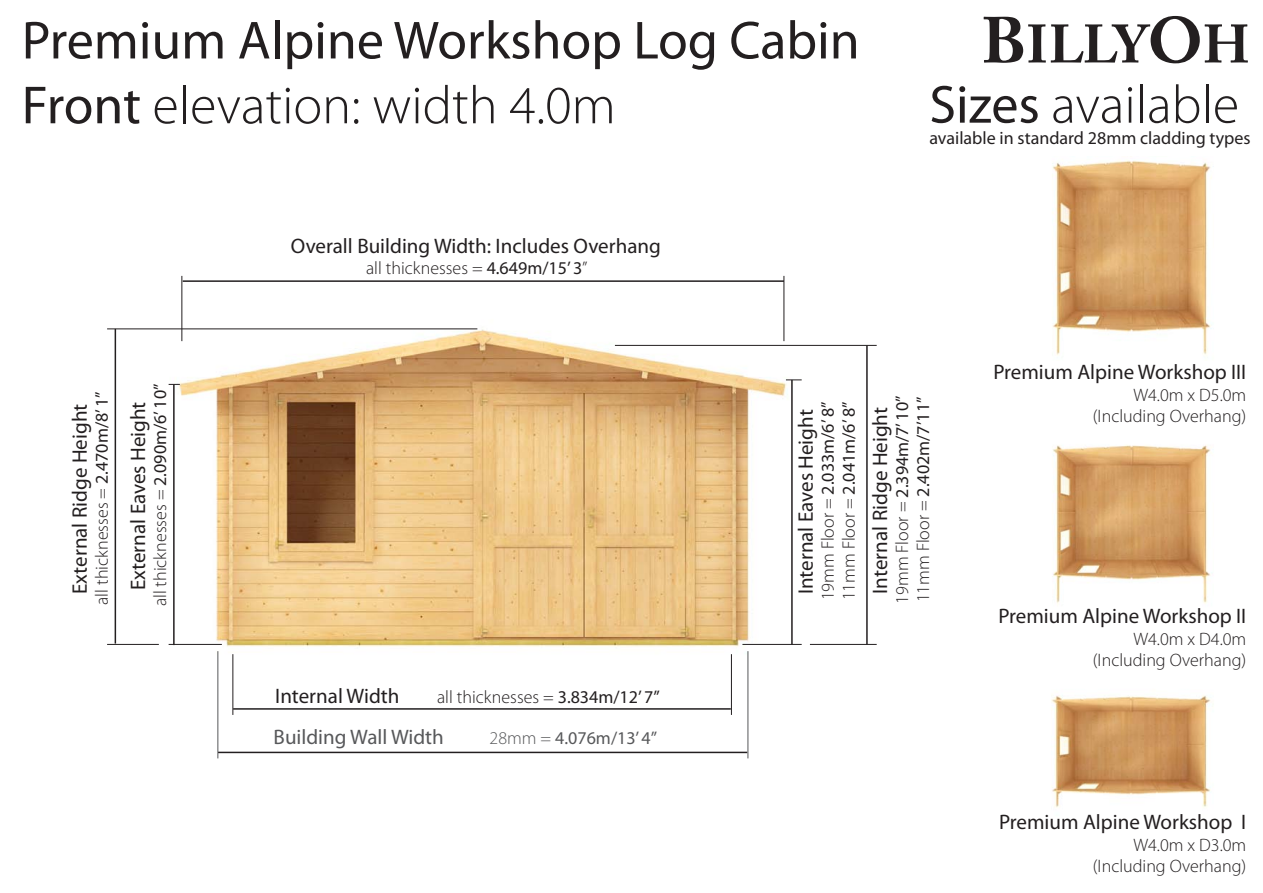
<style>
.page{position:relative;width:1263px;height:893px;background:#fff}
.page>*{position:absolute;margin:0;border:0;box-sizing:border-box;transform-origin:0 0}
.t1{font:54px/64.8px "Myriad Pro";color:#231f20}
.t2{font:300 54px "Myriad Pro";color:#231f20}
.t3{font:700 53.55px "Adobe Caslon Pro";color:#231f20}
.t4{font:21px "Myriad Pro";color:#231f20}
.t5{font:21px "Myriad Pro";color:#57585a}
.t6{font:300 18px/21.6px "Myriad Pro";color:#231f20;text-align:right}
.t7{font:18px/21px "Myriad Pro";color:#231f20}
.t8{font:18px "Myriad Pro";color:#57585a}
.s1{font-weight:300}
.s2{font-weight:400}
.s3{font-size:64.35px}
</style>
<div class="page">
<img style="left:113px;top:275px;width:741px;height:392px">
<hr style="left:183px;top:280px;width:601px;height:2px;background:#231f20">
<hr style="left:181px;top:276px;width:1px;height:65px;background:#231f20">
<hr style="left:783px;top:276px;width:1px;height:65px;background:#231f20">
<hr style="left:217px;top:651px;width:1px;height:107px;background:#57585a">
<hr style="left:218px;top:752px;width:529px;height:1px;background:#231f20">
<hr style="left:747px;top:651px;width:1px;height:107px;background:#57585a">
<hr style="left:232px;top:654px;width:1px;height:61px;background:#231f20">
<hr style="left:233px;top:708px;width:498px;height:2px;background:#231f20">
<hr style="left:731px;top:654px;width:1px;height:61px;background:#231f20">
<hr style="left:115px;top:329px;width:1px;height:315px;background:#231f20">
<hr style="left:107px;top:644px;width:52px;height:1px;background:#231f20">
<hr style="left:107px;top:328px;width:370px;height:1px;background:#231f20">
<hr style="left:173px;top:384px;width:2px;height:261px;background:#231f20">
<hr style="left:169px;top:644px;width:53px;height:1px;background:#231f20">
<hr style="left:791px;top:380px;width:2px;height:264px;background:#231f20">
<hr style="left:742px;top:644px;width:60px;height:1px;background:#231f20">
<svg style="left:786px;top:379px;width:16px;height:1px"></svg>
<hr style="left:866px;top:345px;width:2px;height:299px;background:#231f20">
<hr style="left:810px;top:644px;width:67px;height:1px;background:#231f20">
<hr style="left:615px;top:345px;width:262px;height:1px;background:#231f20">
<img style="left:1051px;top:695px;width:160px;height:113px">
<img style="left:1053px;top:445px;width:159px;height:159px">
<img style="left:1052px;top:160px;width:160px;height:196px">
<p class="t1" style="left:22px;top:9px;width:839px">Premium Alpine Workshop Log Cabin<br>Front <span class="s1">elevation: width 4.0m</span></p>
<p class="t4" style="left:291px;top:234px;width:371px">Overall Building Width: Includes Overhang</p>
<p class="t6" style="left:366px;top:257px;width:223px">all thicknesses = <span class="s2">4.649m/15’ 3</span>”</p>
<p class="t3" style="left:982px;top:13px;width:269px"><span class="s3">B</span>ILLY<span class="s3">O</span>H</p>
<p class="t2" style="left:929px;top:75px;width:311px"><span class="s2">Sizes</span> available</p>
<p class="t7" style="left:929px;top:128px;width:323px">available in standard 28mm cladding types</p>
<p class="t6" style="left:150px;top:606px;width:224px;rotate:-90deg">all thicknesses = <span class="s2">2.090m/6’ 10”</span></p>
<p class="t6" style="left:91px;top:605px;width:215px;rotate:-90deg">all thicknesses = <span class="s2">2.470m/8’ 1”</span></p>
<p class="t4" style="left:127px;top:590px;width:190px;rotate:-90deg">External Eaves Height</p>
<p class="t4" style="left:68px;top:594px;width:192px;rotate:-90deg">External Ridge Height</p>
<p class="t4" style="left:275px;top:685px;width:126px">Internal Width</p>
<p class="t6" style="left:437px;top:687px;width:224px">all thicknesses = <span class="s2">3.834m/12’ 7”</span></p>
<p class="t5" style="left:274px;top:725px;width:172px">Building Wall Width</p>
<p class="t8" style="left:490px;top:728px;width:169px"><span class="s1">28mm =</span> 4.076m/13’ 4”</p>
<p class="t4" style="left:794px;top:594px;width:187px;rotate:-90deg">Internal Eaves Height</p>
<p class="t7" style="left:818px;top:600px;width:200px;rotate:-90deg"><span class="s1">19mm Floor =</span> 2.033m/6’ 8”<br><span class="s1">11mm Floor =</span> 2.041m/6’ 8”</p>
<p class="t4" style="left:869px;top:594px;width:188px;rotate:-90deg">Internal Ridge Height</p>
<p class="t7" style="left:892px;top:603px;width:209px;rotate:-90deg"><span class="s1">19mm Floor =</span> 2.394m/7’ 10”<br><span class="s1">11mm Floor =</span> 2.402m/7’11”</p>
<p class="t4" style="left:993px;top:361px;width:254px">Premium Alpine Workshop III</p>
<p class="t6" style="left:1093px;top:384px;width:155px">W4.0m x D5.0m (Including Overhang)</p>
<p class="t4" style="left:998px;top:604px;width:249px">Premium Alpine Workshop II</p>
<p class="t6" style="left:1093px;top:628px;width:155px">W4.0m x D4.0m (Including Overhang)</p>
<p class="t4" style="left:999px;top:810px;width:249px">Premium Alpine Workshop I</p>
<p class="t6" style="left:1093px;top:834px;width:155px">W4.0m x D3.0m (Including Overhang)</p>
</div>
